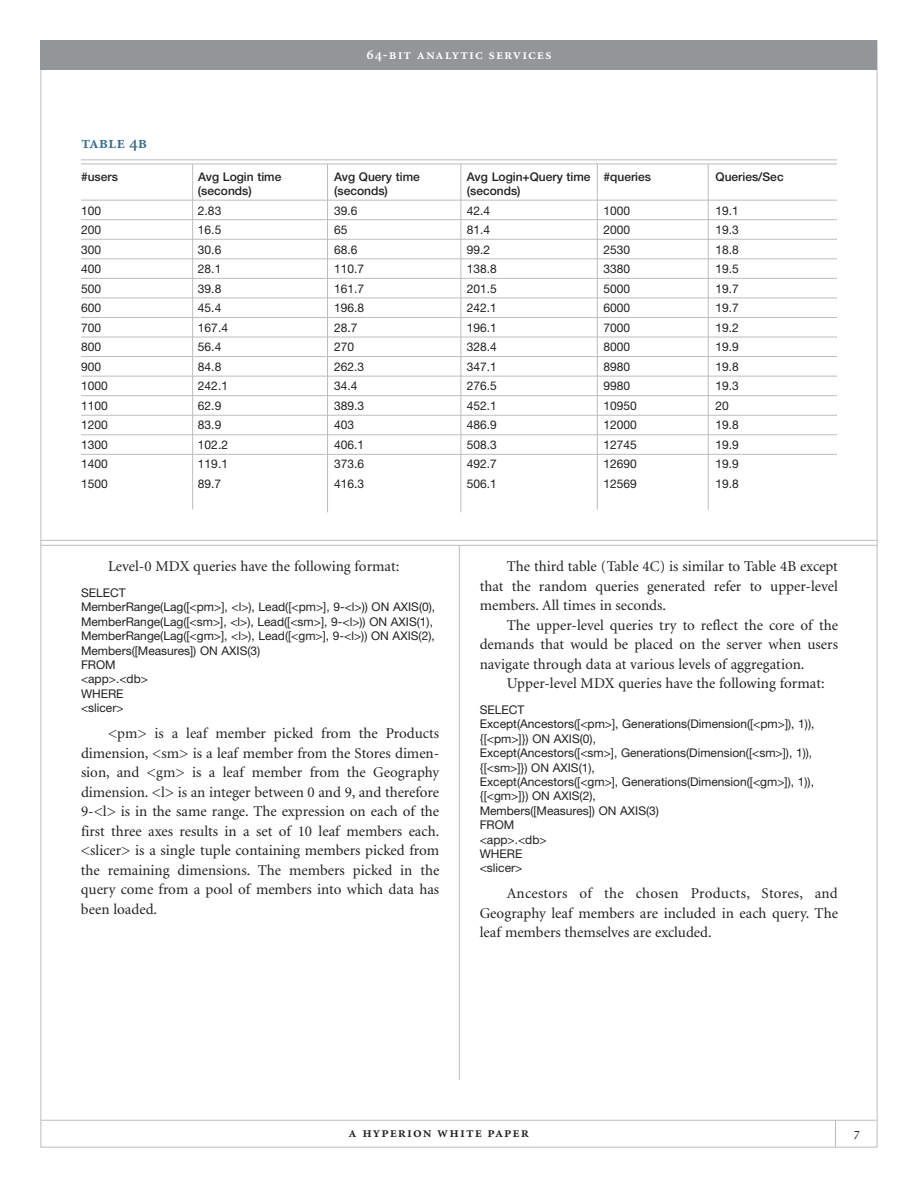
<style>
.page{position:relative;width:918px;height:1188px;background:#fff}
.page>*{position:absolute;margin:0;border:0;box-sizing:border-box;transform-origin:0 0}
.t1{font:18px "Minion Semibold SC";color:#386e8f}
.t2{font:15px/19.5px "Minion";color:#231f20;text-align:justify}
.t3{font:15px "Minion Semibold SC";letter-spacing:.065em;color:#fff}
.t4{font:15px "Minion Semibold SC";letter-spacing:.065em;color:#231f20}
.t5{font:13.5px "Minion Regular SC";color:#231f20}
.t6{font:12px/14.4px "Helvetica Neue";color:#231f20}
.t7{font:500 12px "Helvetica Neue";color:#231f20}
</style>
<div class="page">
<hr style="left:459px;top:545px;width:1px;height:535px;background:#bcbdc0">
<hr style="left:41px;top:1120px;width:836px;height:1px;background:#bcbdc0">
<svg style="left:835px;top:1121px;width:1px;height:26px"></svg>
<hr style="left:40px;top:545px;width:837px;height:1px;background:#bcbdc0">
<hr style="left:40px;top:540px;width:837px;height:1px;background:#bcbdc0">
<div style="left:40px;top:40px;width:838px;height:30px;background:#939598"></div>
<hr style="left:81px;top:200px;width:756px;height:1px;background:#bcbdc0">
<hr style="left:81px;top:159px;width:756px;height:1px;background:#bcbdc0">
<hr style="left:81px;top:219px;width:756px;height:1px;background:#bcbdc0">
<hr style="left:81px;top:239px;width:756px;height:1px;background:#bcbdc0">
<hr style="left:81px;top:258px;width:756px;height:1px;background:#bcbdc0">
<hr style="left:192px;top:164px;width:1px;height:346px;background:#bcbdc0">
<hr style="left:327px;top:164px;width:1px;height:348px;background:#bcbdc0">
<hr style="left:81px;top:164px;width:756px;height:1px;background:#bcbdc0">
<hr style="left:461px;top:164px;width:1px;height:348px;background:#bcbdc0">
<hr style="left:81px;top:278px;width:756px;height:1px;background:#bcbdc0">
<hr style="left:81px;top:298px;width:756px;height:1px;background:#bcbdc0">
<hr style="left:81px;top:376px;width:756px;height:1px;background:#bcbdc0">
<hr style="left:81px;top:395px;width:756px;height:1px;background:#bcbdc0">
<hr style="left:81px;top:415px;width:756px;height:1px;background:#bcbdc0">
<hr style="left:81px;top:434px;width:756px;height:1px;background:#bcbdc0">
<hr style="left:81px;top:454px;width:756px;height:1px;background:#bcbdc0">
<hr style="left:81px;top:317px;width:756px;height:1px;background:#bcbdc0">
<hr style="left:81px;top:337px;width:756px;height:1px;background:#bcbdc0">
<hr style="left:81px;top:356px;width:756px;height:1px;background:#bcbdc0">
<hr style="left:597px;top:164px;width:1px;height:346px;background:#bcbdc0">
<hr style="left:708px;top:164px;width:1px;height:346px;background:#bcbdc0">
<p class="t3" style="left:367px;top:48px;width:186px">64-bit analytic services</p>
<h1 class="t1" style="left:81px;top:135px;width:68px">table 4b</h1>
<p class="t7" style="left:81px;top:172px;width:38px">#users</p>
<p class="t7" style="left:198px;top:172px;width:85px">Avg Login time</p>
<p class="t7" style="left:334px;top:172px;width:87px">Avg Query time</p>
<p class="t7" style="left:467px;top:172px;width:186px">Avg Login+Query time #queries</p>
<p class="t7" style="left:716px;top:172px;width:70px">Queries/Sec</p>
<p class="t7" style="left:198px;top:187px;width:55px">(seconds)</p>
<p class="t7" style="left:334px;top:187px;width:55px">(seconds)</p>
<p class="t7" style="left:467px;top:187px;width:55px">(seconds)</p>
<p class="t6" style="left:81px;top:205px;width:22px">100</p>
<p class="t6" style="left:198px;top:205px;width:25px">2.83</p>
<p class="t6" style="left:334px;top:205px;width:25px">39.6</p>
<p class="t6" style="left:467px;top:205px;width:25px">42.4</p>
<p class="t6" style="left:603px;top:205px;width:28px">1000</p>
<p class="t6" style="left:716px;top:205px;width:25px">19.1</p>
<p class="t6" style="left:81px;top:224px;width:22px">200</p>
<p class="t6" style="left:198px;top:224px;width:25px">16.5</p>
<p class="t6" style="left:334px;top:224px;width:15px">65</p>
<p class="t6" style="left:467px;top:224px;width:25px">81.4</p>
<p class="t6" style="left:603px;top:224px;width:28px">2000</p>
<p class="t6" style="left:716px;top:224px;width:25px">19.3</p>
<p class="t6" style="left:81px;top:244px;width:22px">300</p>
<p class="t6" style="left:198px;top:244px;width:25px">30.6</p>
<p class="t6" style="left:334px;top:244px;width:25px">68.6</p>
<p class="t6" style="left:467px;top:244px;width:25px">99.2</p>
<p class="t6" style="left:603px;top:244px;width:28px">2530</p>
<p class="t6" style="left:716px;top:244px;width:25px">18.8</p>
<p class="t6" style="left:81px;top:263px;width:22px">400</p>
<p class="t6" style="left:198px;top:263px;width:25px">28.1</p>
<p class="t6" style="left:334px;top:263px;width:32px">110.7</p>
<p class="t6" style="left:467px;top:263px;width:32px">138.8</p>
<p class="t6" style="left:603px;top:263px;width:28px">3380</p>
<p class="t6" style="left:716px;top:263px;width:25px">19.5</p>
<p class="t6" style="left:81px;top:283px;width:22px">500</p>
<p class="t6" style="left:198px;top:283px;width:25px">39.8</p>
<p class="t6" style="left:334px;top:283px;width:32px">161.7</p>
<p class="t6" style="left:467px;top:283px;width:32px">201.5</p>
<p class="t6" style="left:603px;top:283px;width:28px">5000</p>
<p class="t6" style="left:716px;top:283px;width:25px">19.7</p>
<p class="t6" style="left:81px;top:302px;width:22px">600</p>
<p class="t6" style="left:198px;top:302px;width:25px">45.4</p>
<p class="t6" style="left:334px;top:302px;width:32px">196.8</p>
<p class="t6" style="left:467px;top:302px;width:32px">242.1</p>
<p class="t6" style="left:603px;top:302px;width:28px">6000</p>
<p class="t6" style="left:716px;top:302px;width:25px">19.7</p>
<p class="t6" style="left:81px;top:322px;width:22px">700</p>
<p class="t6" style="left:198px;top:322px;width:32px">167.4</p>
<p class="t6" style="left:334px;top:322px;width:25px">28.7</p>
<p class="t6" style="left:467px;top:322px;width:32px">196.1</p>
<p class="t6" style="left:603px;top:322px;width:28px">7000</p>
<p class="t6" style="left:716px;top:322px;width:25px">19.2</p>
<p class="t6" style="left:81px;top:341px;width:22px">800</p>
<p class="t6" style="left:198px;top:341px;width:25px">56.4</p>
<p class="t6" style="left:334px;top:341px;width:22px">270</p>
<p class="t6" style="left:467px;top:341px;width:32px">328.4</p>
<p class="t6" style="left:603px;top:341px;width:28px">8000</p>
<p class="t6" style="left:716px;top:341px;width:25px">19.9</p>
<p class="t6" style="left:81px;top:361px;width:22px">900</p>
<p class="t6" style="left:198px;top:361px;width:25px">84.8</p>
<p class="t6" style="left:334px;top:361px;width:32px">262.3</p>
<p class="t6" style="left:467px;top:361px;width:32px">347.1</p>
<p class="t6" style="left:603px;top:361px;width:28px">8980</p>
<p class="t6" style="left:716px;top:361px;width:25px">19.8</p>
<p class="t6" style="left:81px;top:380px;width:28px">1000</p>
<p class="t6" style="left:198px;top:380px;width:32px">242.1</p>
<p class="t6" style="left:334px;top:380px;width:25px">34.4</p>
<p class="t6" style="left:467px;top:380px;width:32px">276.5</p>
<p class="t6" style="left:603px;top:380px;width:28px">9980</p>
<p class="t6" style="left:716px;top:380px;width:25px">19.3</p>
<p class="t6" style="left:81px;top:400px;width:28px">1100</p>
<p class="t6" style="left:198px;top:400px;width:25px">62.9</p>
<p class="t6" style="left:334px;top:400px;width:32px">389.3</p>
<p class="t6" style="left:467px;top:400px;width:32px">452.1</p>
<p class="t6" style="left:603px;top:400px;width:35px">10950</p>
<p class="t6" style="left:716px;top:400px;width:15px">20</p>
<p class="t6" style="left:81px;top:419px;width:28px">1200</p>
<p class="t6" style="left:198px;top:419px;width:25px">83.9</p>
<p class="t6" style="left:334px;top:419px;width:22px">403</p>
<p class="t6" style="left:467px;top:419px;width:32px">486.9</p>
<p class="t6" style="left:603px;top:419px;width:35px">12000</p>
<p class="t6" style="left:716px;top:419px;width:25px">19.8</p>
<p class="t6" style="left:81px;top:439px;width:28px">1300</p>
<p class="t6" style="left:198px;top:439px;width:32px">102.2</p>
<p class="t6" style="left:334px;top:439px;width:32px">406.1</p>
<p class="t6" style="left:467px;top:439px;width:32px">508.3</p>
<p class="t6" style="left:603px;top:439px;width:35px">12745</p>
<p class="t6" style="left:716px;top:439px;width:25px">19.9</p>
<p class="t6" style="left:81px;top:458px;width:28px">1400</p>
<p class="t6" style="left:198px;top:458px;width:32px">119.1</p>
<p class="t6" style="left:334px;top:458px;width:32px">373.6</p>
<p class="t6" style="left:467px;top:458px;width:32px">492.7</p>
<p class="t6" style="left:603px;top:458px;width:35px">12690</p>
<p class="t6" style="left:716px;top:458px;width:25px">19.9</p>
<p class="t6" style="left:81px;top:478px;width:28px">1500</p>
<p class="t6" style="left:198px;top:478px;width:25px">89.7</p>
<p class="t6" style="left:334px;top:478px;width:32px">416.3</p>
<p class="t6" style="left:467px;top:478px;width:32px">506.1</p>
<p class="t6" style="left:603px;top:478px;width:35px">12569</p>
<p class="t6" style="left:716px;top:478px;width:25px">19.8</p>
<p class="t2" style="left:108px;top:558px;width:293px">Level-0 MDX queries have the following format:</p>
<p class="t6" style="left:81px;top:587px;width:356px">SELECT<br>MemberRange(Lag([&lt;pm&gt;], &lt;l&gt;), Lead([&lt;pm&gt;], 9-&lt;l&gt;)) ON AXIS(0),<br>MemberRange(Lag([&lt;sm&gt;], &lt;l&gt;), Lead([&lt;sm&gt;], 9-&lt;l&gt;)) ON AXIS(1),<br>MemberRange(Lag([&lt;gm&gt;], &lt;l&gt;), Lead([&lt;gm&gt;], 9-&lt;l&gt;)) ON AXIS(2),<br>Members([Measures]) ON AXIS(3)<br>FROM<br>&lt;app&gt;.&lt;db&gt;<br>WHERE<br>&lt;slicer&gt;</p>
<p class="t2" style="left:81px;top:725px;width:360px;text-indent:27px">&lt;pm&gt; is a leaf member picked from the Products dimension, &lt;sm&gt; is a leaf member from the Stores dimen&shy;sion, and &lt;gm&gt; is a leaf member from the Geography dimension. &lt;l&gt; is an integer between 0 and 9, and therefore 9-&lt;l&gt; is in the same range. The expression on each of the first three axes results in a set of 10 leaf members each. &lt;slicer&gt; is a single tuple containing members picked from the remaining dimensions. The members picked in the query come from a pool of members into which data has been loaded.</p>
<p class="t2" style="left:480px;top:558px;width:360px;text-indent:27px">The third table (Table 4C) is similar to Table 4B except that the random queries generated refer to upper-level members. All times in seconds.</p>
<p class="t2" style="left:480px;top:616px;width:360px;text-indent:27px">The upper-level queries try to reflect the core of the demands that would be placed on the server when users navigate through data at various levels of aggregation.</p>
<p class="t2" style="left:507px;top:675px;width:319px">Upper-level MDX queries have the following format:</p>
<p class="t6" style="left:480px;top:704px;width:336px">SELECT<br>Except(Ancestors([&lt;pm&gt;], Generations(Dimension([&lt;pm&gt;]), 1)), {[&lt;pm&gt;]}) ON AXIS(0),<br>Except(Ancestors([&lt;sm&gt;], Generations(Dimension([&lt;sm&gt;]), 1)), {[&lt;sm&gt;]}) ON AXIS(1),<br>Except(Ancestors([&lt;gm&gt;], Generations(Dimension([&lt;gm&gt;]), 1)), {[&lt;gm&gt;]}) ON AXIS(2),<br>Members([Measures]) ON AXIS(3)<br>FROM<br>&lt;app&gt;.&lt;db&gt;<br>WHERE<br>&lt;slicer&gt;</p>
<p class="t2" style="left:480px;top:885px;width:360px;text-indent:27px">Ancestors of the chosen Products, Stores, and Geography leaf members are included in each query. The leaf members themselves are excluded.</p>
<p class="t4" style="left:349px;top:1127px;width:182px">a hyperion white paper</p>
<p class="t5" style="left:854px;top:1128px;width:7px">7</p>
</div>
